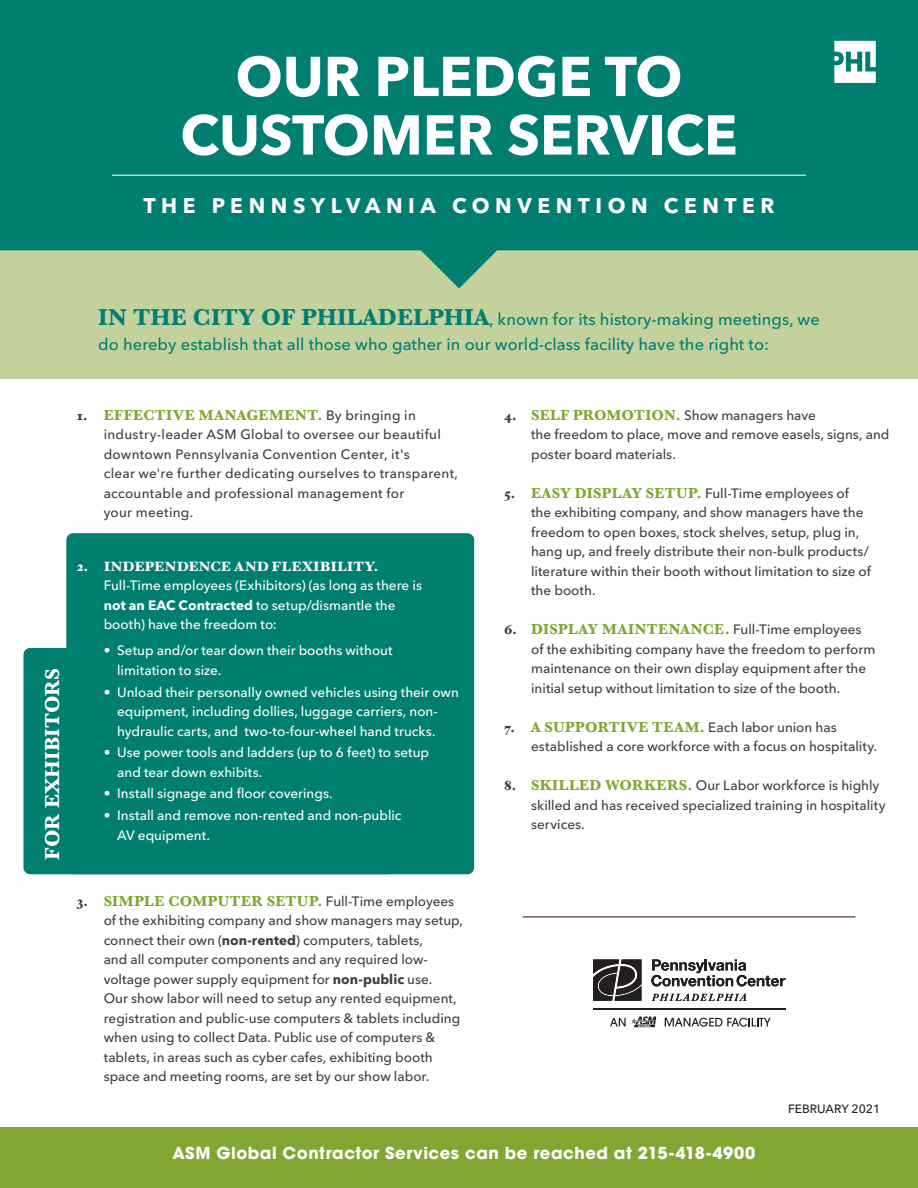
<style>
.page{position:relative;width:918px;height:1188px;background:#fff}
.page>*{position:absolute;margin:0;border:0;box-sizing:border-box;transform-origin:0 0}
.MAIN_HDR{font:700 55.5px "Avenir Next LT Pro";color:#fff}
.INtro_copy{font:700 21px "Avenir Next LT Pro";letter-spacing:.265em;color:#fff}
.t1{font:700 21px "Baskerville";letter-spacing:.005em;color:#fff}
.INtro_copy-2{font:500 16.5px/25.5px "Avenir Next LT Pro";letter-spacing:.005em;color:#007f70}
.t2{font:700 16.5px "ITC Avant Garde Std";letter-spacing:.03em;color:#fff}
.t3{font:700 15px "Baskerville";letter-spacing:.035em;color:#82a632}
.t4{font:500 13.5px/19.5px "Avenir Next LT Pro";letter-spacing:.005em;color:#3e3e3f}
.t5{font:500 13.5px/19.5px "Avenir Next LT Pro";color:#fff}
.t6{font:500 12px "Avenir Next LT Pro";color:#231f20}
.s1{font-family:"Baskerville";font-weight:700;font-size:24px}
.s2{font-family:"Hoefler Text";font-weight:900;font-size:13.5px;color:#3e3e3f}
.s3{font-family:"Avenir Next LT Pro";font-weight:500;font-size:13.5px;color:#3e3e3f}
.s4{font-family:"Hoefler Text";font-weight:900}
.s5{font-weight:700}
.s6{font-family:"Baskerville";font-weight:700;font-size:15px;color:#82a632}
</style>
<div class="page">
<div style="left:0;top:250px;width:918px;height:129px;background:#c3d29d"></div>
<svg style="left:0;top:0;width:918px;height:289px;background:#198975"></svg>
<div style="left:66px;top:533px;width:408px;height:341px;background:#007f70;border-radius:7px"></div>
<div style="left:23px;top:648px;width:373px;height:226px;background:#007f70;border-radius:7px"></div>
<hr style="left:112px;top:175px;width:694px;height:1px;background:#fff">
<hr style="left:523px;top:916px;width:332px;height:2px;background:#785578">
<hr style="left:593px;top:1009px;width:192px;height:1px;background:#231f20">
<svg style="left:651px;top:959px;width:134px;height:27px"></svg>
<svg style="left:652px;top:994px;width:94px;height:7px"></svg>
<svg style="left:593px;top:959px;width:48px;height:42px;background:#454243"></svg>
<svg style="left:665px;top:1018px;width:106px;height:9px"></svg>
<svg style="left:610px;top:1016px;width:46px;height:11px"></svg>
<svg style="left:834px;top:41px;width:42px;height:42px"></svg>
<div style="left:0;top:1128px;width:918px;height:60px;background:#82a632"></div>
<h1 class="MAIN_HDR" style="left:236px;top:43px;width:448px">OUR PLEDGE TO</h1>
<p class="MAIN_HDR" style="left:180px;top:101px;width:559px">CUSTOMER SERVICE</p>
<p class="INtro_copy" style="left:143px;top:192px;width:633px">THE PENNSYLVANIA CONVENTION CENTER</p>
<p class="INtro_copy-2" style="left:98px;top:306px;width:723px"><span class="s1">IN THE CITY OF PHILADELPHIA</span>, known for its history-making meetings, we do hereby establish that all those who gather in our world-class facility have the right to:</p>
<p class="t1" style="left:38px;top:860px;width:193px;rotate:-90deg">FOR EXHIBITORS</p>
<p class="t3" style="left:77px;top:405px;width:341px"><span class="s2">1.</span> EFFECTIVE MANAGEMENT. <span class="s3">By bringing in</span></p>
<p class="t4" style="left:104px;top:425px;width:356px">industry-leader ASM Global to oversee our beautiful downtown Pennsylvania Convention Center, it's<br>clear we're further dedicating ourselves to transparent, accountable and professional management for<br>your meeting.</p>
<p class="t5" style="left:104px;top:556px;width:320px;text-indent:-27px"><span class="s4">2. INDEPENDENCE AND FLEXIBILITY.<br></span>Full-Time employees (Exhibitors) (as long as there is <span class="s5">not an EAC Contracted</span> to setup/dismantle the booth) have the freedom to:</p>
<p class="t5" style="left:117px;top:641px;width:277px;text-indent:-14px">• Setup and/or tear down their booths without limitation to size.</p>
<p class="t5" style="left:117px;top:682px;width:343px;text-indent:-14px">• Unload their personally owned vehicles using their own equipment, including dollies, luggage carriers, non&shy;hydraulic carts, and two-to-four-wheel hand trucks.</p>
<p class="t5" style="left:117px;top:743px;width:314px;text-indent:-14px">• Use power tools and ladders (up to 6 feet) to setup and tear down exhibits.</p>
<p class="t5" style="left:104px;top:784px;width:231px">• Install signage and floor coverings.</p>
<p class="t5" style="left:117px;top:806px;width:286px;text-indent:-14px">• Install and remove non-rented and non-public<br>AV equipment.</p>
<p class="t3" style="left:77px;top:890px;width:379px"><span class="s2">3.</span> SIMPLE COMPUTER SETUP. <span class="s3">Full-Time employees</span></p>
<p class="t4" style="left:104px;top:911px;width:361px">of the exhibiting company and show managers may setup, connect their own (<span class="s5">non-rented</span>) computers, tablets,<br>and all computer components and any required low&shy;voltage power supply equipment for <span class="s5">non-public</span> use.<br>Our show labor will need to setup any rented equipment, registration and public-use computers &amp; tablets including when using to collect Data. Public use of computers &amp; tablets, in areas such as cyber cafes, exhibiting booth space and meeting rooms, are set by our show labor.</p>
<p class="t4" style="left:531px;top:405px;width:360px;text-indent:-27px"><span class="s4">4.</span> <span class="s6">SELF PROMOTION.</span> Show managers have<br>the freedom to place, move and remove easels, signs, and poster board materials.</p>
<p class="t4" style="left:531px;top:483px;width:341px;text-indent:-27px"><span class="s4">5.</span> <span class="s6">EASY DISPLAY SETUP.</span> Full-Time employees of the exhibiting company, and show managers have the freedom to open boxes, stock shelves, setup, plug in, hang up, and freely distribute their non-bulk products/ literature within their booth without limitation to size of the booth.</p>
<p class="t3" style="left:504px;top:619px;width:359px"><span class="s2">6.</span> DISPLAY MAINTENANCE. <span class="s3">Full-Time employees</span></p>
<p class="t4" style="left:531px;top:639px;width:346px">of the exhibiting company have the freedom to perform maintenance on their own display equipment after the initial setup without limitation to size of the booth.</p>
<p class="t4" style="left:531px;top:717px;width:348px;text-indent:-27px"><span class="s4">7.</span> <span class="s6">A SUPPORTIVE TEAM.</span> Each labor union has established a core workforce with a focus on hospitality.</p>
<p class="t4" style="left:531px;top:776px;width:356px;text-indent:-27px"><span class="s4">8.</span> <span class="s6">SKILLED WORKERS.</span> Our Labor workforce is highly skilled and has received specialized training in hospitality services.</p>
<p class="t6" style="left:788px;top:1101px;width:94px">FEBRUARY 2021</p>
<p class="t2" style="left:172px;top:1142px;width:585px">ASM Global Contractor Services can be reached at 215-418-4900</p>
</div>
